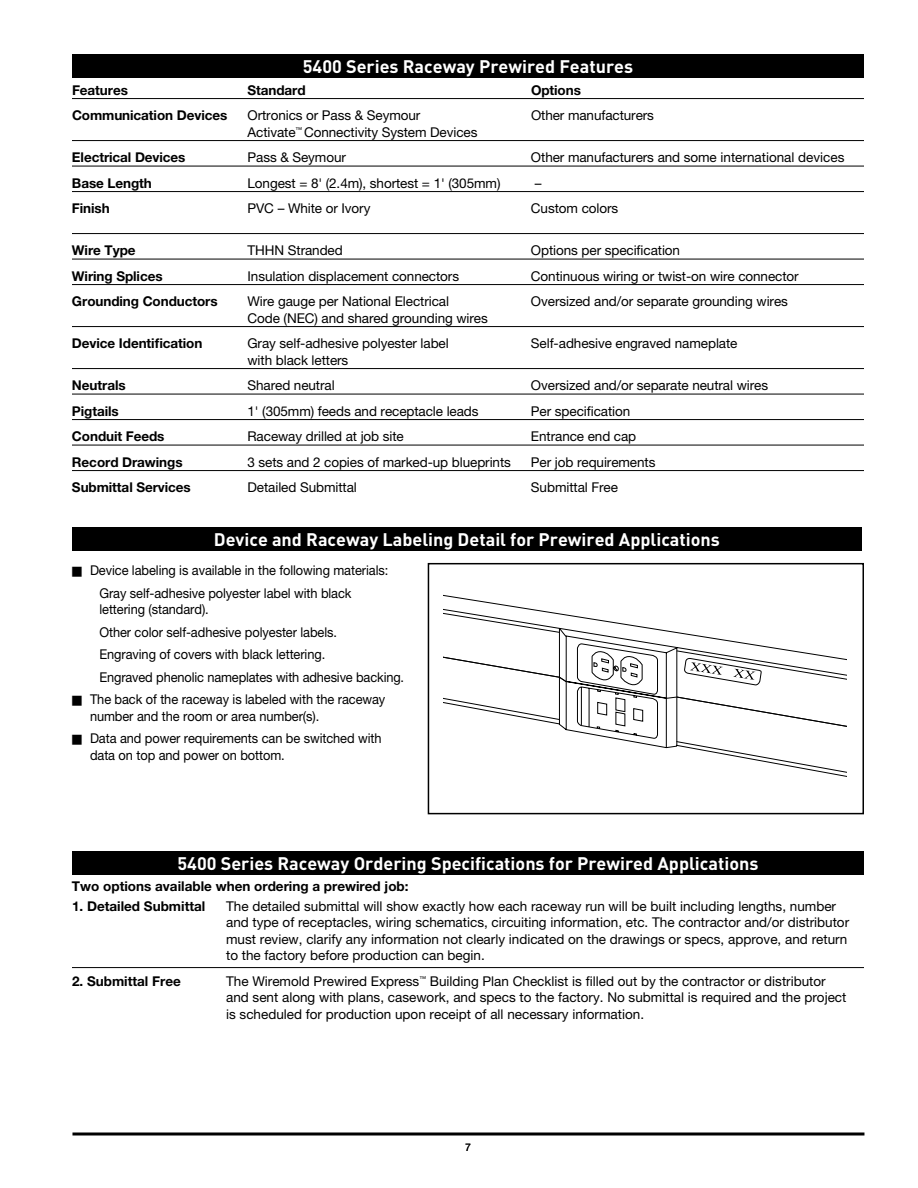
<style>
.page{position:relative;width:918px;height:1188px;background:#fff}
.page>*{position:absolute;margin:0;border:0;box-sizing:border-box;transform-origin:0 0}
.t1{font:700 18px "DIN Pro";color:#fff}
.t2{font:13.5px/16.5px "Helvetica Neue";letter-spacing:-.005em;color:#000}
.t3{font:13.5px/22.5px "Helvetica Neue";letter-spacing:-.005em;color:#000;scale:.95 1}
.t4{font:700 13.5px "Helvetica Neue";letter-spacing:-.005em;color:#000}
.t5{font:10.5px "Helvetica Neue";color:#000}
</style>
<div class="page">
<svg style="left:72px;top:1132px;width:792px;height:4px;background:#3f3f3f"></svg>
<hr style="left:72px;top:98px;width:792px;height:1px;background:#000">
<hr style="left:72px;top:140px;width:792px;height:1px;background:#000">
<hr style="left:72px;top:166px;width:792px;height:1px;background:#000">
<hr style="left:72px;top:191px;width:792px;height:1px;background:#000">
<hr style="left:72px;top:233px;width:792px;height:1px;background:#000">
<hr style="left:72px;top:259px;width:792px;height:1px;background:#000">
<hr style="left:72px;top:284px;width:792px;height:1px;background:#000">
<hr style="left:72px;top:326px;width:792px;height:1px;background:#000">
<hr style="left:72px;top:368px;width:792px;height:1px;background:#000">
<hr style="left:72px;top:394px;width:792px;height:1px;background:#000">
<hr style="left:72px;top:419px;width:792px;height:1px;background:#000">
<hr style="left:72px;top:445px;width:792px;height:1px;background:#000">
<hr style="left:72px;top:470px;width:792px;height:1px;background:#000">
<div style="left:72px;top:54px;width:792px;height:23px;background:#000"></div>
<div style="left:72px;top:852px;width:792px;height:23px;background:#000"></div>
<hr style="left:72px;top:967px;width:792px;height:1px;background:#000">
<div style="left:72px;top:527px;width:790px;height:23px;background:#000"></div>
<div style="left:428px;top:563px;width:436px;height:251px;border:2px solid #000"></div>
<svg style="left:443px;top:609px;width:404px;height:168px"></svg>
<svg style="left:443px;top:653px;width:404px;height:79px"></svg>
<h1 class="t1" style="left:303px;top:54px;width:332px">5400 Series Raceway Prewired Features</h1>
<p class="t4" style="left:72px;top:82px;width:57px">Features</p>
<p class="t4" style="left:248px;top:82px;width:60px">Standard</p>
<p class="t4" style="left:531px;top:82px;width:52px">Options</p>
<p class="t4" style="left:72px;top:107px;width:157px">Communication Devices</p>
<p class="t2" style="left:248px;top:107px;width:174px">Ortronics or Pass &amp; Seymour</p>
<p class="t2" style="left:531px;top:107px;width:125px">Other manufacturers</p>
<p class="t2" style="left:248px;top:124px;width:231px">Activate<sup>™</sup> Connectivity System Devices</p>
<p class="t4" style="left:72px;top:149px;width:115px">Electrical Devices</p>
<p class="t2" style="left:247px;top:149px;width:100px">Pass &amp; Seymour</p>
<p class="t2" style="left:531px;top:149px;width:315px">Other manufacturers and some international devices</p>
<p class="t4" style="left:72px;top:175px;width:81px">Base Length</p>
<p class="t2" style="left:247px;top:175px;width:255px">Longest = 8' (2.4m), shortest = 1' (305mm)</p>
<p class="t2" style="left:535px;top:175px;width:8px">–</p>
<p class="t4" style="left:72px;top:200px;width:39px">Finish</p>
<p class="t2" style="left:247px;top:200px;width:124px">PVC – White or Ivory</p>
<p class="t2" style="left:531px;top:200px;width:89px">Custom colors</p>
<p class="t4" style="left:72px;top:242px;width:65px">Wire Type</p>
<p class="t2" style="left:247px;top:242px;width:97px">THHN Stranded</p>
<p class="t2" style="left:531px;top:242px;width:151px">Options per specification</p>
<p class="t4" style="left:72px;top:268px;width:92px">Wiring Splices</p>
<p class="t2" style="left:247px;top:268px;width:213px">Insulation displacement connectors</p>
<p class="t2" style="left:531px;top:268px;width:269px">Continuous wiring or twist-on wire connector</p>
<p class="t4" style="left:72px;top:293px;width:147px">Grounding Conductors</p>
<p class="t2" style="left:247px;top:293px;width:203px">Wire gauge per National Electrical</p>
<p class="t2" style="left:531px;top:293px;width:258px">Oversized and/or separate grounding wires</p>
<p class="t2" style="left:247px;top:310px;width:242px">Code (NEC) and shared grounding wires</p>
<p class="t4" style="left:72px;top:335px;width:132px">Device Identification</p>
<p class="t2" style="left:247px;top:335px;width:203px">Gray self-adhesive polyester label</p>
<p class="t2" style="left:531px;top:335px;width:208px">Self-adhesive engraved nameplate</p>
<p class="t2" style="left:247px;top:352px;width:102px">with black letters</p>
<p class="t4" style="left:72px;top:377px;width:55px">Neutrals</p>
<p class="t2" style="left:247px;top:377px;width:89px">Shared neutral</p>
<p class="t2" style="left:531px;top:377px;width:239px">Oversized and/or separate neutral wires</p>
<p class="t4" style="left:72px;top:403px;width:48px">Pigtails</p>
<p class="t2" style="left:247px;top:403px;width:233px">1' (305mm) feeds and receptacle leads</p>
<p class="t2" style="left:531px;top:403px;width:101px">Per specification</p>
<p class="t4" style="left:72px;top:428px;width:94px">Conduit Feeds</p>
<p class="t2" style="left:247px;top:428px;width:158px">Raceway drilled at job site</p>
<p class="t2" style="left:531px;top:428px;width:107px">Entrance end cap</p>
<p class="t4" style="left:72px;top:454px;width:112px">Record Drawings</p>
<p class="t2" style="left:247px;top:454px;width:265px">3 sets and 2 copies of marked-up blueprints</p>
<p class="t2" style="left:531px;top:454px;width:126px">Per job requirements</p>
<p class="t4" style="left:72px;top:479px;width:120px">Submittal Services</p>
<p class="t2" style="left:247px;top:479px;width:111px">Detailed Submittal</p>
<p class="t2" style="left:531px;top:479px;width:88px">Submittal Free</p>
<h1 class="t1" style="left:214px;top:527px;width:508px">Device and Raceway Labeling Detail for Prewired Applications</h1>
<p class="t3" style="left:99px;top:559px;width:306px;text-indent:-27px">■ Device labeling is available in the following materials:<br>Gray self-adhesive polyester label with black</p>
<p class="t3" style="left:99px;top:598px;width:322px">lettering (standard).<br>Other color self-adhesive polyester labels.<br>Engraving of covers with black lettering.<br>Engraved phenolic nameplates with adhesive backing.</p>
<p class="t3" style="left:90px;top:691px;width:312px;line-height:16.5px;text-indent:-18px">■ The back of the raceway is labeled with the raceway number and the room or area number(s).</p>
<p class="t3" style="left:90px;top:730px;width:308px;line-height:16.5px;text-indent:-18px">■ Data and power requirements can be switched with data on top and power on bottom.</p>
<h1 class="t1" style="left:177px;top:852px;width:583px">5400 Series Raceway Ordering Specifications for Prewired Applications</h1>
<p class="t4" style="left:72px;top:898px;width:135px">1. Detailed Submittal</p>
<p class="t2" style="left:226px;top:898px;width:625px">The detailed submittal will show exactly how each raceway run will be built including lengths, number and type of receptacles, wiring schematics, circuiting information, etc. The contractor and/or distributor must review, clarify any information not clearly indicated on the drawings or specs, approve, and return to the factory before production can begin.</p>
<p class="t4" style="left:72px;top:973px;width:110px">2. Submittal Free</p>
<p class="t2" style="left:226px;top:973px;width:622px">The Wiremold Prewired Express<sup>™</sup> Building Plan Checklist is filled out by the contractor or distributor and sent along with plans, casework, and specs to the factory. No submittal is required and the project is scheduled for production upon receipt of all necessary information.</p>
<p class="t4" style="left:72px;top:878px;width:338px">Two options available when ordering a prewired job:</p>
<p class="t5" style="left:465px;top:1141px;width:7px">7</p>
</div>
